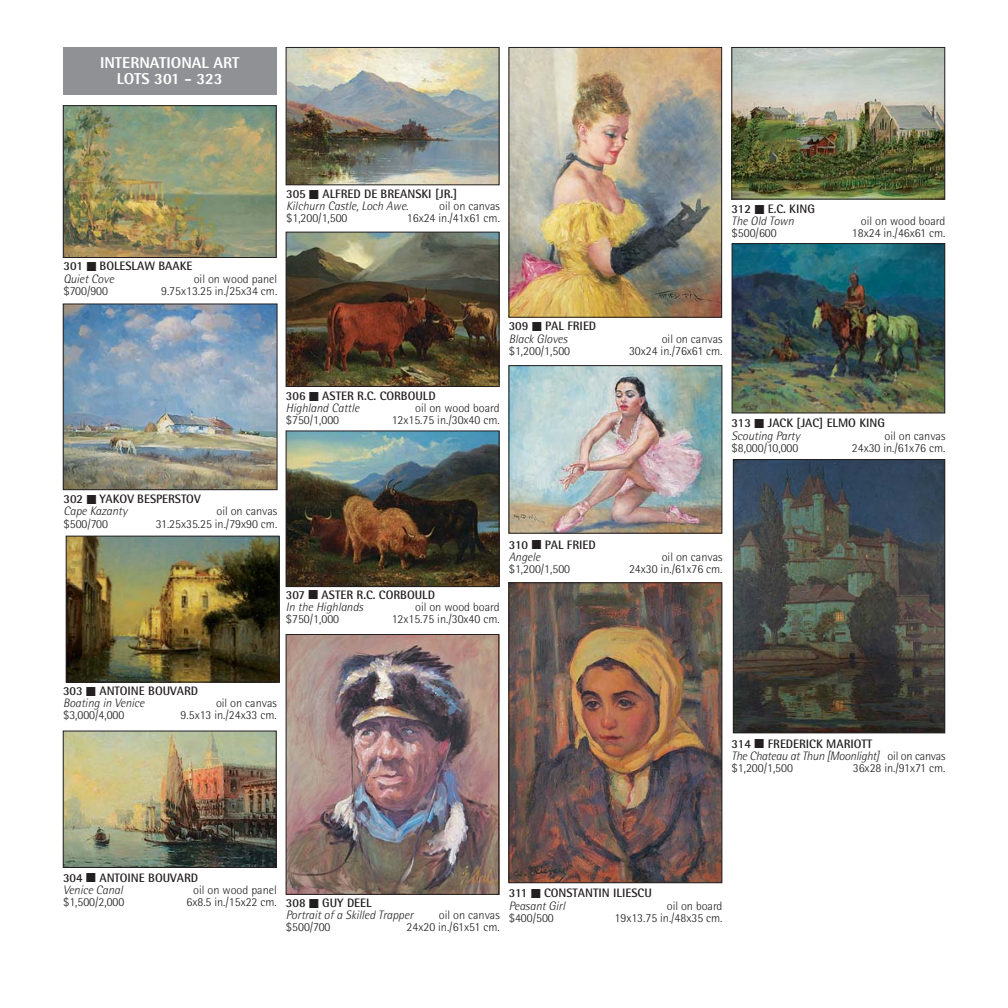
<style>
.page{position:relative;width:1008px;height:1008px;background:#fff}
.page>*{position:absolute;margin:0;border:0;box-sizing:border-box;transform-origin:0 0}
.t1{font:800 15.75px/15.8px "Rotis Semi Sans";color:#fff;text-align:center}
.t2{font:300 12.25px "Rotis Semi Sans";color:#231f20}
.t3{font:700 12.25px "Rotis Semi Sans";color:#231f20}
.t4{font:italic 300 12.25px "Rotis Semi Sans";color:#231f20}
.t5{font:italic 300 12.25px/12.2px "Rotis Semi Sans";letter-spacing:-.02em;color:#231f20}
.s1{font-weight:700;font-style:normal}
.s2{font-style:normal}
</style>
<div class="page">
<img style="left:288px;top:232px;width:212px;height:154px">
<div style="left:286px;top:232px;width:213px;height:155px;border:1px solid #231f20"></div>
<img style="left:65px;top:306px;width:210px;height:182px">
<div style="left:63px;top:304px;width:214px;height:186px;border:1px solid #231f20"></div>
<img style="left:288px;top:49px;width:209px;height:134px">
<div style="left:286px;top:47px;width:213px;height:138px;border:1px solid #231f20"></div>
<img style="left:68px;top:538px;width:209px;height:142px">
<div style="left:66px;top:536px;width:213px;height:146px;border:1px solid #231f20"></div>
<img style="left:511px;top:49px;width:209px;height:266px">
<div style="left:509px;top:47px;width:213px;height:270px;border:1px solid #231f20"></div>
<img style="left:511px;top:367px;width:209px;height:164px">
<div style="left:509px;top:365px;width:213px;height:168px;border:1px solid #231f20"></div>
<img style="left:511px;top:585px;width:209px;height:296px">
<div style="left:509px;top:583px;width:213px;height:300px;border:1px solid #231f20"></div>
<img style="left:65px;top:106px;width:212px;height:151px">
<div style="left:63px;top:105px;width:213px;height:153px;border:1px solid #231f20"></div>
<img style="left:65px;top:733px;width:209px;height:133px">
<div style="left:63px;top:731px;width:213px;height:137px;border:1px solid #231f20"></div>
<img style="left:734px;top:49px;width:209px;height:148px">
<div style="left:732px;top:47px;width:213px;height:152px;border:1px solid #231f20"></div>
<img style="left:735px;top:461px;width:208px;height:270px">
<div style="left:733px;top:459px;width:212px;height:274px;border:1px solid #231f20"></div>
<img style="left:734px;top:245px;width:209px;height:166px">
<div style="left:732px;top:243px;width:213px;height:170px;border:1px solid #231f20"></div>
<div style="left:63px;top:47px;width:213px;height:47px;background:#8f9194"></div>
<img style="left:288px;top:431px;width:212px;height:155px">
<div style="left:286px;top:431px;width:213px;height:156px;border:1px solid #231f20"></div>
<img style="left:288px;top:636px;width:209px;height:257px">
<div style="left:286px;top:634px;width:213px;height:261px;border:1px solid #231f20"></div>
<p class="t1" style="left:100px;top:57px;width:141px">INTERNATIONAL ART<br>LOTS 301 - 323</p>
<p class="t3" style="left:286px;top:190px;width:21px">305</p>
<p class="t3" style="left:323px;top:190px;width:136px">ALFRED DE BREANSKI [JR.]</p>
<p class="t4" style="left:286px;top:202px;width:124px">Kilchurn Castle, Loch Awe.</p>
<p class="t2" style="left:439px;top:202px;width:62px">oil on canvas</p>
<p class="t2" style="left:286px;top:214px;width:63px">$1,200/1,500</p>
<p class="t2" style="left:407px;top:214px;width:95px">16x24 in./41x61 cm.</p>
<p class="t3" style="left:63px;top:262px;width:21px">301</p>
<p class="t3" style="left:100px;top:262px;width:94px">BOLESLAW BAAKE</p>
<p class="t4" style="left:63px;top:274px;width:52px">Quiet Cove</p>
<p class="t2" style="left:194px;top:274px;width:85px">oil on wood panel</p>
<p class="t2" style="left:63px;top:286px;width:46px">$700/900</p>
<p class="t2" style="left:161px;top:286px;width:118px">9.75x13.25 in./25x34 cm.</p>
<p class="t3" style="left:732px;top:204px;width:21px">312</p>
<p class="t3" style="left:768px;top:204px;width:49px">E.C. KING</p>
<p class="t4" style="left:732px;top:217px;width:64px">The Old Town</p>
<p class="t2" style="left:861px;top:217px;width:86px">oil on wood board</p>
<p class="t2" style="left:732px;top:229px;width:47px">$500/600</p>
<p class="t2" style="left:852px;top:229px;width:95px">18x24 in./46x61 cm.</p>
<p class="t3" style="left:509px;top:322px;width:21px">309</p>
<p class="t3" style="left:545px;top:322px;width:53px">PAL FRIED</p>
<p class="t4" style="left:509px;top:334px;width:60px">Black Gloves</p>
<p class="t2" style="left:662px;top:334px;width:62px">oil on canvas</p>
<p class="t2" style="left:509px;top:346px;width:63px">$1,200/1,500</p>
<p class="t2" style="left:629px;top:346px;width:95px">30x24 in./76x61 cm.</p>
<p class="t3" style="left:286px;top:391px;width:21px">306</p>
<p class="t3" style="left:322px;top:391px;width:115px">ASTER R.C. CORBOULD</p>
<p class="t4" style="left:286px;top:404px;width:75px">Highland Cattle</p>
<p class="t2" style="left:415px;top:404px;width:86px">oil on wood board</p>
<p class="t2" style="left:286px;top:416px;width:55px">$750/1,000</p>
<p class="t2" style="left:392px;top:416px;width:109px">12x15.75 in./30x40 cm.</p>
<p class="t3" style="left:732px;top:419px;width:21px">313</p>
<p class="t3" style="left:768px;top:419px;width:119px">JACK [JAC] ELMO KING</p>
<p class="t4" style="left:732px;top:431px;width:70px">Scouting Party</p>
<p class="t2" style="left:885px;top:431px;width:62px">oil on canvas</p>
<p class="t2" style="left:732px;top:443px;width:68px">$8,000/10,000</p>
<p class="t2" style="left:852px;top:443px;width:95px">24x30 in./61x76 cm.</p>
<p class="t3" style="left:63px;top:495px;width:21px">302</p>
<p class="t3" style="left:100px;top:495px;width:102px">YAKOV BESPERSTOV</p>
<p class="t4" style="left:63px;top:507px;width:65px">Cape Kazanty</p>
<p class="t2" style="left:216px;top:507px;width:62px">oil on canvas</p>
<p class="t2" style="left:63px;top:519px;width:46px">$500/700</p>
<p class="t2" style="left:156px;top:519px;width:123px">31.25x35.25 in./79x90 cm.</p>
<p class="t3" style="left:286px;top:590px;width:21px">307</p>
<p class="t3" style="left:322px;top:590px;width:115px">ASTER R.C. CORBOULD</p>
<p class="t4" style="left:286px;top:603px;width:79px">In the Highlands</p>
<p class="t2" style="left:415px;top:603px;width:86px">oil on wood board</p>
<p class="t2" style="left:286px;top:615px;width:55px">$750/1,000</p>
<p class="t2" style="left:392px;top:615px;width:109px">12x15.75 in./30x40 cm.</p>
<p class="t3" style="left:509px;top:540px;width:21px">310</p>
<p class="t3" style="left:545px;top:540px;width:53px">PAL FRIED</p>
<p class="t4" style="left:509px;top:553px;width:33px">Angele</p>
<p class="t2" style="left:662px;top:553px;width:62px">oil on canvas</p>
<p class="t2" style="left:509px;top:565px;width:63px">$1,200/1,500</p>
<p class="t2" style="left:629px;top:565px;width:95px">24x30 in./61x76 cm.</p>
<p class="t3" style="left:63px;top:687px;width:21px">303</p>
<p class="t3" style="left:99px;top:687px;width:100px">ANTOINE BOUVARD</p>
<p class="t4" style="left:63px;top:699px;width:83px">Boating in Venice</p>
<p class="t2" style="left:216px;top:699px;width:62px">oil on canvas</p>
<p class="t2" style="left:63px;top:711px;width:63px">$3,000/4,000</p>
<p class="t2" style="left:181px;top:711px;width:98px">9.5x13 in./24x33 cm.</p>
<p class="t5" style="left:732px;top:739px;width:215px;text-indent:36px"><span class="s1">FREDERICK MARIOTT<br></span>The Chateau at Thun [Moonlight] <span class="s2">oil on canvas $1,200/1,500</span></p>
<p class="t3" style="left:732px;top:739px;width:21px">314</p>
<p class="t2" style="left:853px;top:764px;width:94px">36x28 in./91x71 cm.</p>
<p class="t3" style="left:63px;top:873px;width:21px">304</p>
<p class="t3" style="left:99px;top:873px;width:100px">ANTOINE BOUVARD</p>
<p class="t4" style="left:63px;top:886px;width:61px">Venice Canal</p>
<p class="t2" style="left:193px;top:886px;width:85px">oil on wood panel</p>
<p class="t2" style="left:63px;top:898px;width:63px">$1,500/2,000</p>
<p class="t2" style="left:187px;top:898px;width:92px">6x8.5 in./15x22 cm.</p>
<p class="t3" style="left:286px;top:898px;width:21px">308</p>
<p class="t3" style="left:322px;top:898px;width:51px">GUY DEEL</p>
<p class="t4" style="left:286px;top:911px;width:129px">Portrait of a Skilled Trapper</p>
<p class="t2" style="left:439px;top:911px;width:62px">oil on canvas</p>
<p class="t2" style="left:286px;top:923px;width:46px">$500/700</p>
<p class="t2" style="left:407px;top:923px;width:95px">24x20 in./61x51 cm.</p>
<p class="t3" style="left:509px;top:889px;width:20px">311</p>
<p class="t3" style="left:544px;top:889px;width:109px">CONSTANTIN ILIESCU</p>
<p class="t4" style="left:509px;top:901px;width:58px">Peasant Girl</p>
<p class="t2" style="left:667px;top:901px;width:57px">oil on board</p>
<p class="t2" style="left:509px;top:913px;width:47px">$400/500</p>
<p class="t2" style="left:615px;top:913px;width:109px">19x13.75 in./48x35 cm.</p>
</div>
